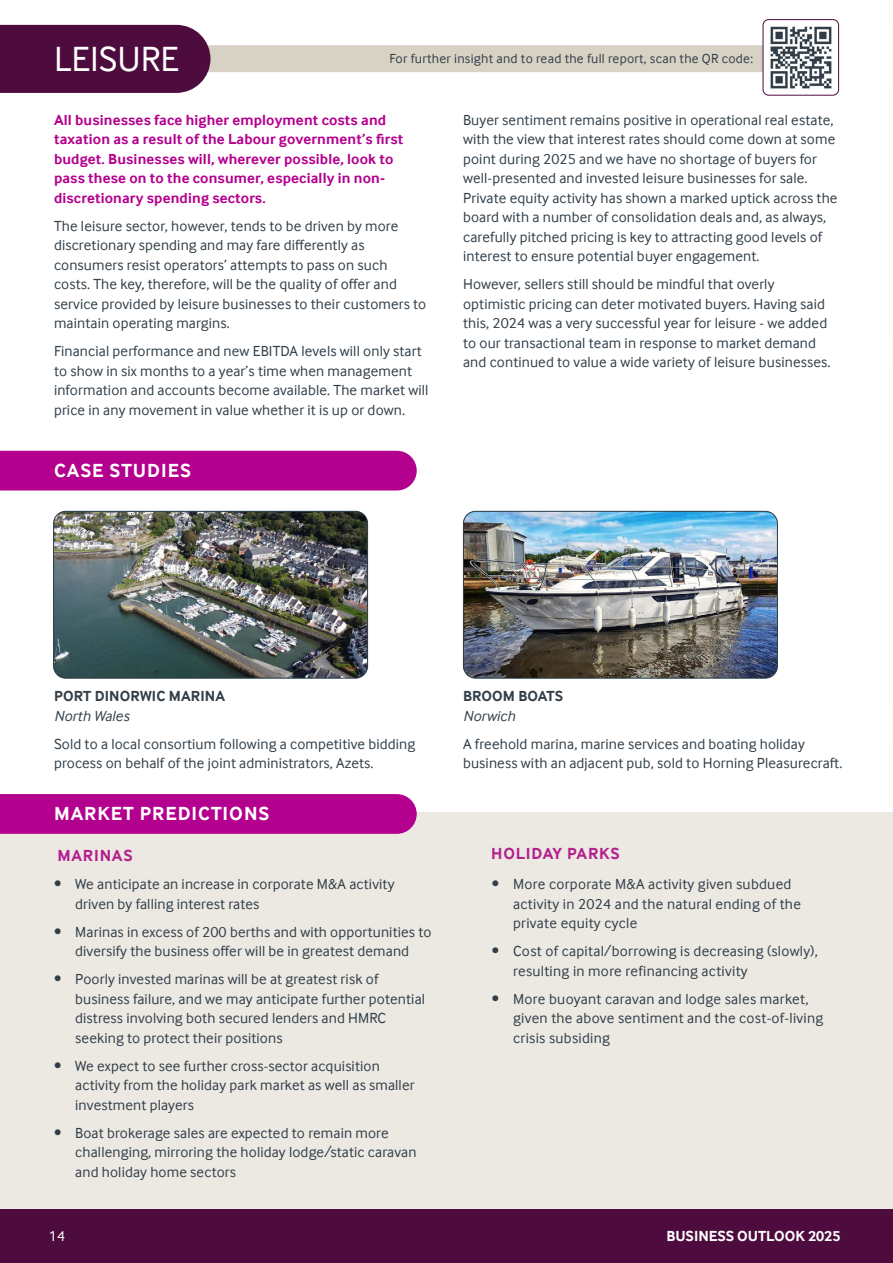
<style>
.page{position:relative;width:893px;height:1263px;background:#fff}
.page>*{position:absolute;margin:0;border:0;box-sizing:border-box;transform-origin:0 0}
.t1{font:36px "Inter Face";color:#fff}
.t2{font:700 19.5px "Inter Face";letter-spacing:.05em;color:#fff}
.t3{font:700 16.5px "Inter Face";letter-spacing:.05em;color:#b41e8e}
.t4{font:15px/19.5px "Inter Face";letter-spacing:.01em;color:#313e48}
.t5{font:700 15px/19.5px "Inter Face";letter-spacing:.01em;color:#b4008e}
.t6{font:700 15px "Inter Face";letter-spacing:.01em;color:#313e48}
.t7{font:700 15px "Inter Face";color:#fff}
.t8{font:italic 15px "Inter Face";letter-spacing:.01em;color:#313e48}
.t9{font:15px "Inter Face";color:#fff}
.t10{font:13.5px "Inter Face";letter-spacing:.02em;color:#313e48}
</style>
<div class="page">
<div style="left:0;top:1208px;width:893px;height:55px;background:#4e0b3e"></div>
<div style="left:0;top:812px;width:893px;height:396px;background:#ece9e3"></div>
<div style="left:0;top:451px;width:417px;height:39px;background:#b4008e"></div>
<div style="left:153px;top:45px;width:676px;height:27px;background:#d8d2c5;border-radius:13px"></div>
<div style="left:0;top:25px;width:210px;height:68px;background:#4e0b3e"></div>
<img style="left:763px;top:20px;width:75px;height:75px">
<div style="left:763px;top:19px;width:76px;height:77px;border:1px solid #4e0b3e;border-radius:6px"></div>
<div style="left:0;top:794px;width:417px;height:40px;background:#b4008e"></div>
<img style="left:54px;top:511px;width:314px;height:167px">
<div style="left:53px;top:511px;width:315px;height:167px;border:1px solid #293c45;border-radius:12px"></div>
<img style="left:463px;top:511px;width:314px;height:167px">
<div style="left:463px;top:511px;width:315px;height:167px;border:1px solid #293c45;border-radius:12px"></div>
<h1 class="t1" style="left:54px;top:38px;width:127px">LEISURE</h1>
<p class="t10" style="left:390px;top:51px;width:365px">For further insight and to read the full report, scan the QR code:</p>
<p class="t5" style="left:54px;top:110px;width:351px">All businesses face higher employment costs and taxation as a result of the Labour government’s first budget. Businesses will, wherever possible, look to pass these on to the consumer, especially in non&shy;discretionary spending sectors.</p>
<p class="t4" style="left:54px;top:216px;width:374px">The leisure sector, however, tends to be driven by more discretionary spending and may fare differently as consumers resist operators’ attempts to pass on such costs. The key, therefore, will be the quality of offer and service provided by leisure businesses to their customers to maintain operating margins.</p>
<p class="t4" style="left:54px;top:341px;width:376px">Financial performance and new EBITDA levels will only start to show in six months to a year’s time when management information and accounts become available. The market will price in any movement in value whether it is up or down.</p>
<h2 class="t2" style="left:54px;top:459px;width:139px">CASE STUDIES</h2>
<p class="t4" style="left:463px;top:110px;width:376px">Buyer sentiment remains positive in operational real estate, with the view that interest rates should come down at some point during 2025 and we have no shortage of buyers for well-presented and invested leisure businesses for sale.<br>Private equity activity has shown a marked uptick across the board with a number of consolidation deals and, as always, carefully pitched pricing is key to attracting good levels of interest to ensure potential buyer engagement.</p>
<p class="t4" style="left:463px;top:274px;width:369px">However, sellers still should be mindful that overly optimistic pricing can deter motivated buyers. Having said this, 2024 was a very successful year for leisure - we added to our transactional team in response to market demand and continued to value a wide variety of leisure businesses.</p>
<p class="t6" style="left:54px;top:688px;width:173px">PORT DINORWIC MARINA</p>
<p class="t8" style="left:54px;top:707px;width:77px">North Wales</p>
<p class="t4" style="left:54px;top:734px;width:363px">Sold to a local consortium following a competitive bidding process on behalf of the joint administrators, Azets.</p>
<p class="t6" style="left:463px;top:688px;width:102px">BROOM BOATS</p>
<p class="t8" style="left:463px;top:707px;width:54px">Norwich</p>
<p class="t4" style="left:463px;top:734px;width:381px">A freehold marina, marine services and boating holiday business with an adjacent pub, sold to Horning Pleasurecraft.</p>
<h2 class="t2" style="left:54px;top:802px;width:217px">MARKET PREDICTIONS</h2>
<p class="t3" style="left:57px;top:845px;width:77px">MARINAS</p>
<p class="t3" style="left:491px;top:843px;width:130px">HOLIDAY PARKS</p>
<p class="t4" style="left:75px;top:874px;width:321px;text-indent:-21px">• We anticipate an increase in corporate M&amp;A activity driven by falling interest rates</p>
<p class="t4" style="left:54px;top:922px;width:379px;text-align:center">• Marinas in excess of 200 berths and with opportunities to diversify the business offer will be in greatest demand</p>
<p class="t4" style="left:75px;top:969px;width:351px;text-indent:-21px">• Poorly invested marinas will be at greatest risk of business failure, and we may anticipate further potential distress involving both secured lenders and HMRC seeking to protect their positions</p>
<p class="t4" style="left:75px;top:1056px;width:341px;text-indent:-21px">• We expect to see further cross-sector acquisition activity from the holiday park market as well as smaller investment players</p>
<p class="t4" style="left:75px;top:1123px;width:343px;text-indent:-21px">• Boat brokerage sales are expected to remain more challenging, mirroring the holiday lodge/static caravan and holiday home sectors</p>
<p class="t4" style="left:513px;top:874px;width:289px;text-indent:-21px">• More corporate M&amp;A activity given subdued activity in 2024 and the natural ending of the private equity cycle</p>
<p class="t4" style="left:513px;top:941px;width:306px;text-indent:-21px">• Cost of capital/borrowing is decreasing (slowly), resulting in more refinancing activity</p>
<p class="t4" style="left:513px;top:989px;width:312px;text-indent:-21px">• More buoyant caravan and lodge sales market, given the above sentiment and the cost-of-living crisis subsiding</p>
<p class="t9" style="left:49px;top:1227px;width:18px">14</p>
<p class="t7" style="left:666px;top:1227px;width:176px">BUSINESS OUTLOOK 2025</p>
</div>
